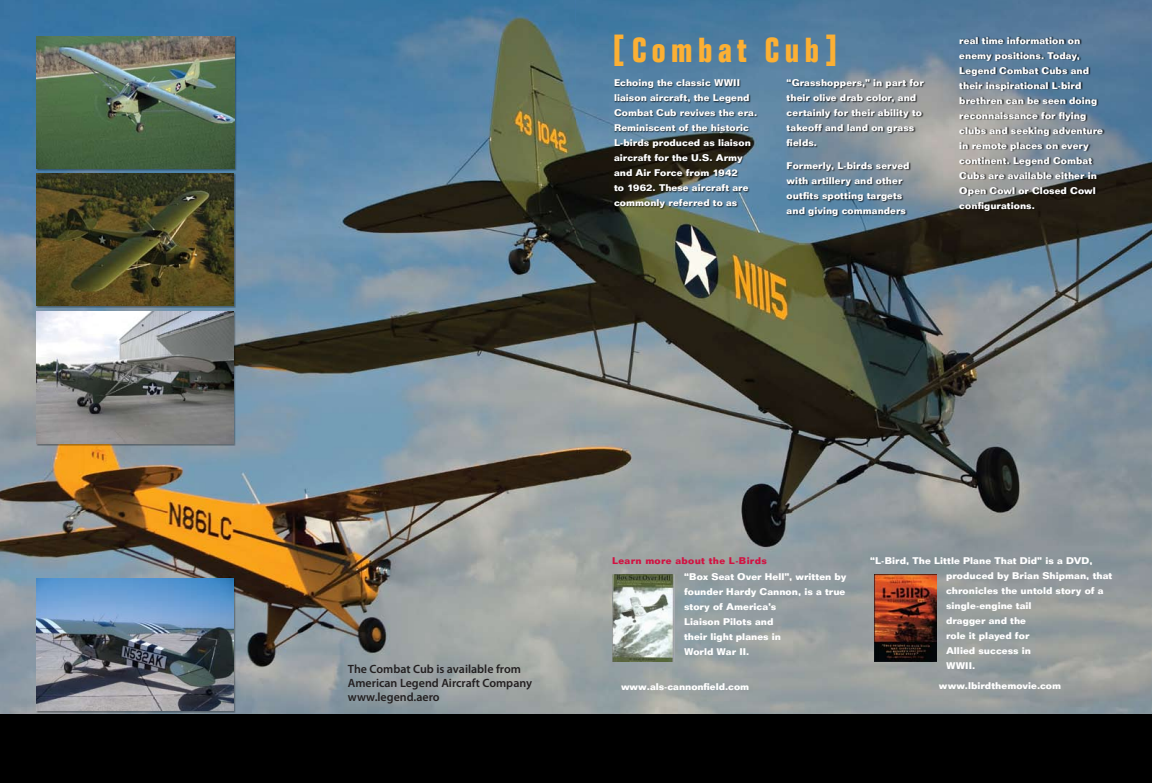
<style>
.page{position:relative;width:1152px;height:783px;background:#fff}
.page>*{position:absolute;margin:0;border:0;box-sizing:border-box;transform-origin:0 0}
.t1{font:700 condensed 34px "Folio";letter-spacing:.16em;color:#fcb034}
.t2{font:600 12px/14.4px "Myriad Pro";color:#231f20}
.t3{font:700 9.5px/15px "Folio";letter-spacing:.005em;color:#fff}
.t4{font:700 9.5px "Folio";letter-spacing:.035em;color:#d21242}
.s1{font-size:44px}
</style>
<div class="page">
<img style="left:0;top:0;width:1152px;height:715px">
<div style="left:0;top:715px;width:576px;height:68px;background:#000"></div>
<div style="left:36px;top:36px;width:201px;height:135px;background:#000;opacity:.33"></div>
<img style="left:36px;top:36px;width:198px;height:132px">
<div style="left:36px;top:311px;width:200px;height:135px;background:#000;opacity:.33"></div>
<img style="left:36px;top:311px;width:198px;height:133px">
<div style="left:36px;top:173px;width:200px;height:135px;background:#4d6576"></div>
<img style="left:36px;top:173px;width:198px;height:133px">
<div style="left:36px;top:578px;width:200px;height:135px;background:#000;opacity:.33"></div>
<img style="left:36px;top:578px;width:198px;height:133px">
<div style="left:613px;top:36px;width:492px;height:181px;background:#000;opacity:.75"></div>
<div style="left:576px;top:715px;width:576px;height:68px;background:#000"></div>
<img style="left:874px;top:574px;width:63px;height:88px">
<img style="left:612px;top:574px;width:63px;height:88px">
<h1 class="t1" style="left:612px;top:32px;width:227px"><span class="s1">[</span>Combat Cub<span class="s1">]</span></h1>
<p class="t3" style="left:614px;top:75px;width:145px">Echoing the classic WWII liaison aircraft, the Legend<br>Combat Cub revives the era.<br>Reminiscent of the historic<br>L-birds produced as liaison aircraft for the U.S. Army and Air Force from 1942<br>to 1962. These aircraft are commonly referred to as</p>
<p class="t3" style="left:787px;top:75px;width:139px">“Grasshoppers,” in part for their olive drab color, and certainly for their ability to takeoff and land on grass fields.</p>
<p class="t3" style="left:787px;top:158px;width:124px">Formerly, L-birds served with artillery and other outfits spotting targets and giving commanders</p>
<p class="t3" style="left:959px;top:33px;width:145px">real time information on enemy positions. Today,<br>Legend Combat Cubs and their inspirational L-bird brethren can be seen doing reconnaissance for flying clubs and seeking adventure in remote places on every continent. Legend Combat<br>Cubs are available either in<br>Open Cowl or Closed Cowl configurations.</p>
<p class="t2" style="left:348px;top:661px;width:186px">The Combat Cub is available from<br>American Legend Aircraft Company www.legend.aero</p>
<p class="t4" style="left:612px;top:554px;width:156px">Learn more about the L-Birds</p>
<p class="t3" style="left:684px;top:569px;width:164px">“Box Seat Over Hell”, written by founder Hardy Cannon, is a true story of America’s<br>Liaison Pilots and<br>their light planes in<br>World War II.</p>
<p class="t3" style="left:946px;top:553px;width:168px;text-indent:-76px">“L-Bird, The Little Plane That Did” is a DVD, produced by Brian Shipman, that chronicles the untold story of a single-engine tail<br>dragger and the<br>role it played for<br>Allied success in<br>WWII.</p>
<p class="t3" style="left:621px;top:679px;width:130px">www.als-cannonfield.com</p>
<p class="t3" style="left:939px;top:679px;width:124px">www.lbirdthemovie.com</p>
</div>
